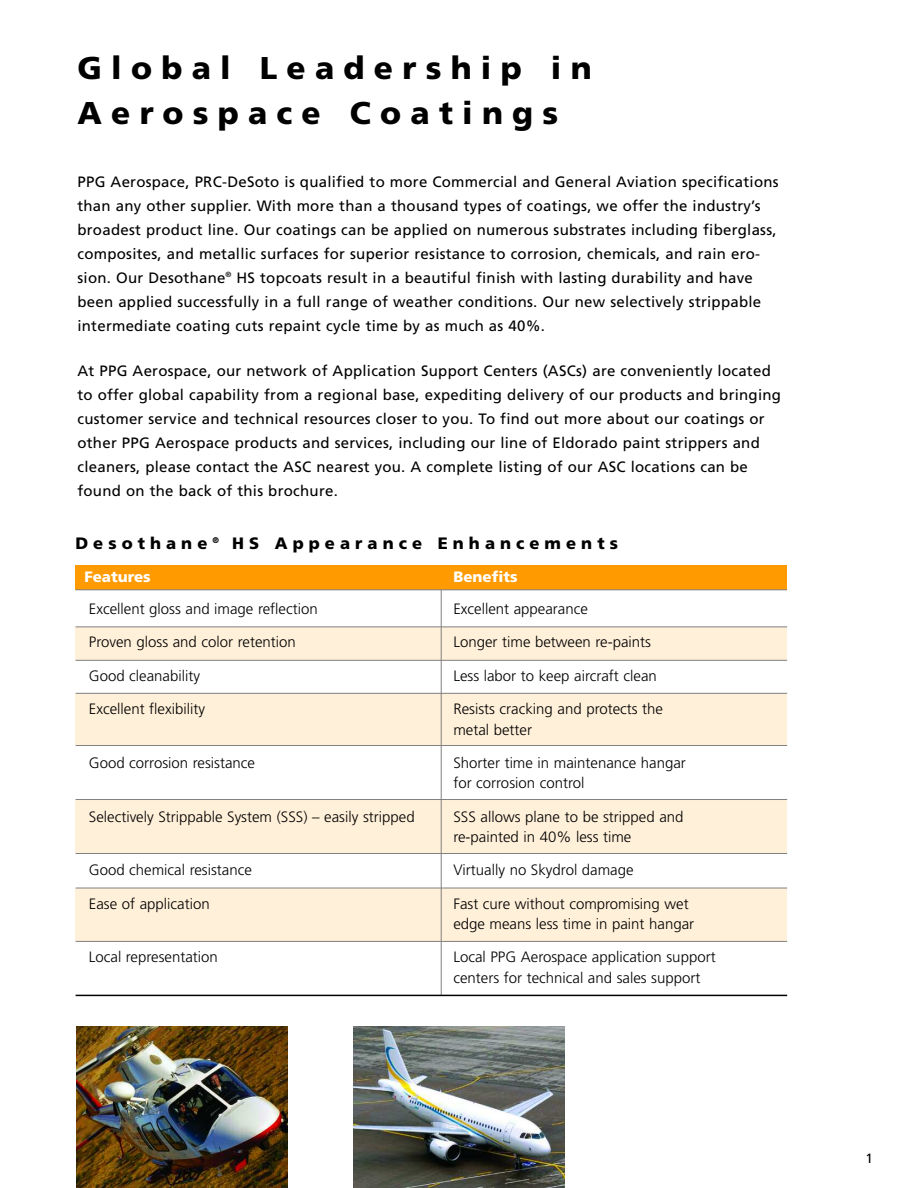
<style>
.page{position:relative;width:918px;height:1188px;background:#fff}
.page>*{position:absolute;margin:0;border:0;box-sizing:border-box;transform-origin:0 0}
.t1{font:900 31.5px/45px "Frutiger";letter-spacing:.295em;color:#000}
.t2{font:900 16.5px "Frutiger";letter-spacing:.305em;color:#000}
.t3{font:15px/24px "Frutiger";letter-spacing:.015em;color:#000}
.t4{font:300 15px/20.2px "Frutiger";color:#000}
.t5{font:900 15px "Frutiger";color:#fff}
.t6{font:13.5px "Frutiger";color:#000}
</style>
<div class="page">
<img style="left:354px;top:1026px;width:211px;height:162px">
<img style="left:76px;top:1026px;width:211px;height:162px">
<div style="left:76px;top:627px;width:711px;height:33px;background:#fff0d9"></div>
<div style="left:76px;top:694px;width:711px;height:51px;background:#fff0d9"></div>
<div style="left:76px;top:800px;width:711px;height:54px;background:#fff0d9"></div>
<div style="left:76px;top:888px;width:711px;height:53px;background:#fff0d9"></div>
<div style="left:75px;top:565px;width:712px;height:25px;background:#ff9b00"></div>
<hr style="left:441px;top:590px;width:1px;height:406px;background:#808080">
<hr style="left:76px;top:589px;width:711px;height:1px;background:#808080">
<hr style="left:76px;top:626px;width:711px;height:1px;background:#808080">
<hr style="left:76px;top:660px;width:711px;height:1px;background:#808080">
<hr style="left:76px;top:693px;width:711px;height:1px;background:#808080">
<hr style="left:76px;top:745px;width:711px;height:1px;background:#808080">
<hr style="left:76px;top:799px;width:711px;height:1px;background:#808080">
<hr style="left:76px;top:853px;width:711px;height:1px;background:#808080">
<hr style="left:76px;top:888px;width:711px;height:1px;background:#808080">
<hr style="left:76px;top:941px;width:711px;height:1px;background:#808080">
<hr style="left:76px;top:995px;width:711px;height:1px;background:#000">
<h1 class="t1" style="left:78px;top:48px;width:516px">Global Leadership in<br>Aerospace Coatings</h1>
<p class="t3" style="left:77px;top:171px;width:703px">PPG Aerospace, PRC-DeSoto is qualified to more Commercial and General Aviation specifications than any other supplier. With more than a thousand types of coatings, we offer the industry’s broadest product line. Our coatings can be applied on numerous substrates including fiberglass, composites, and metallic surfaces for superior resistance to corrosion, chemicals, and rain ero&shy;sion. Our Desothane<sup>®</sup> HS topcoats result in a beautiful finish with lasting durability and have been applied successfully in a full range of weather conditions. Our new selectively strippable intermediate coating cuts repaint cycle time by as much as 40%.</p>
<p class="t3" style="left:77px;top:360px;width:705px">At PPG Aerospace, our network of Application Support Centers (ASCs) are conveniently located to offer global capability from a regional base, expediting delivery of our products and bringing customer service and technical resources closer to you. To find out more about our coatings or other PPG Aerospace products and services, including our line of Eldorado paint strippers and cleaners, please contact the ASC nearest you. A complete listing of our ASC locations can be found on the back of this brochure.</p>
<p class="t2" style="left:75px;top:537px;width:544px">Desothane <sup>®</sup> HS Appearance Enhancements</p>
<p class="t5" style="left:84px;top:571px;width:68px">Features</p>
<p class="t5" style="left:453px;top:571px;width:66px">Benefits</p>
<p class="t4" style="left:89px;top:600px;width:230px">Excellent gloss and image reflection</p>
<p class="t4" style="left:453px;top:600px;width:136px">Excellent appearance</p>
<p class="t4" style="left:89px;top:633px;width:209px">Proven gloss and color retention</p>
<p class="t4" style="left:453px;top:633px;width:199px">Longer time between re-paints</p>
<p class="t4" style="left:89px;top:667px;width:113px">Good cleanability</p>
<p class="t4" style="left:453px;top:667px;width:205px">Less labor to keep aircraft clean</p>
<p class="t4" style="left:89px;top:700px;width:118px">Excellent flexibility</p>
<p class="t4" style="left:453px;top:700px;width:211px">Resists cracking and protects the metal better</p>
<p class="t4" style="left:89px;top:754px;width:168px">Good corrosion resistance</p>
<p class="t4" style="left:453px;top:754px;width:234px">Shorter time in maintenance hangar for corrosion control</p>
<p class="t4" style="left:89px;top:807px;width:327px">Selectively Strippable System (SSS) – easily stripped</p>
<p class="t4" style="left:453px;top:807px;width:232px">SSS allows plane to be stripped and re-painted in 40% less time</p>
<p class="t4" style="left:89px;top:861px;width:165px">Good chemical resistance</p>
<p class="t4" style="left:453px;top:861px;width:182px">Virtually no Skydrol damage</p>
<p class="t4" style="left:89px;top:895px;width:122px">Ease of application</p>
<p class="t4" style="left:453px;top:895px;width:242px">Fast cure without compromising wet edge means less time in paint hangar</p>
<p class="t4" style="left:89px;top:948px;width:131px">Local representation</p>
<p class="t4" style="left:453px;top:948px;width:264px">Local PPG Aerospace application support centers for technical and sales support</p>
<p class="t6" style="left:865px;top:1153px;width:9px">1</p>
</div>
